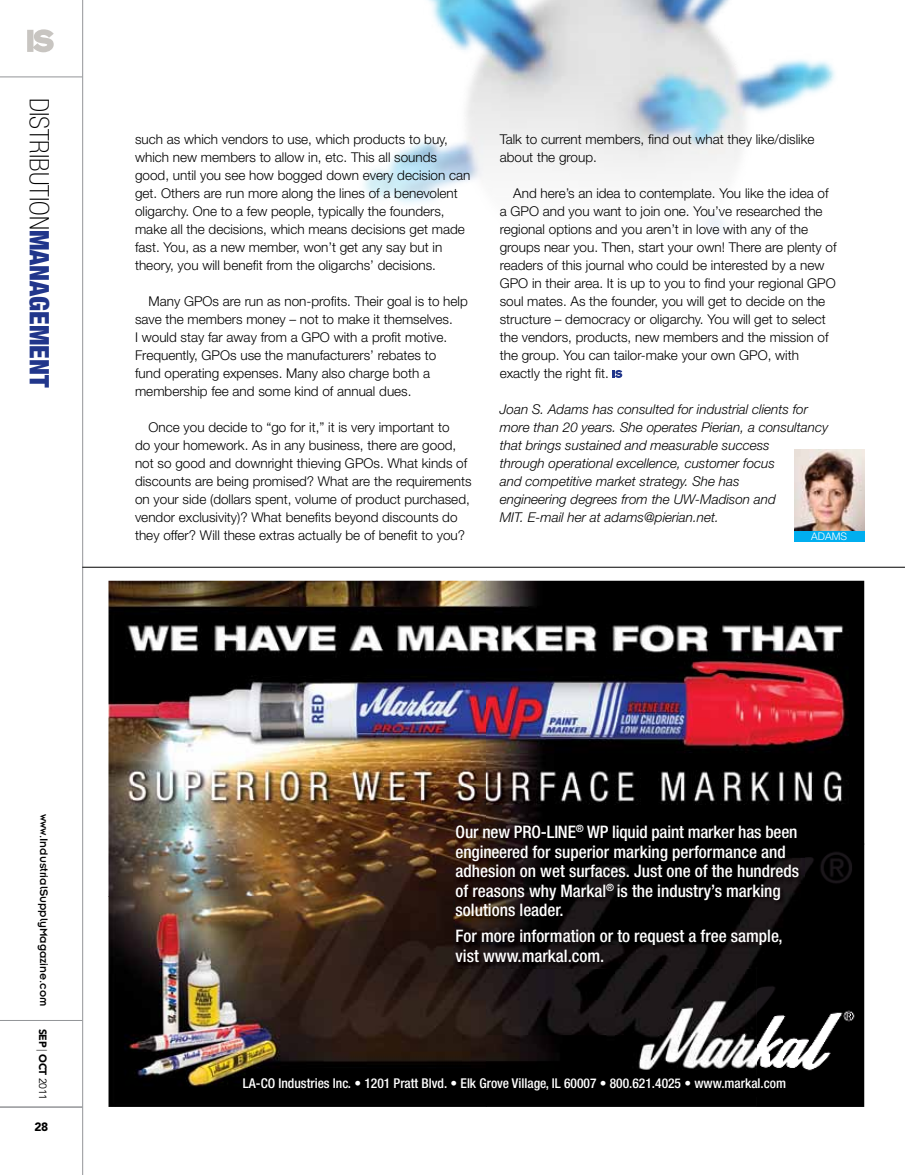
<style>
.page{position:relative;width:905px;height:1175px;background:#fff}
.page>*{position:absolute;margin:0;border:0;box-sizing:border-box;transform-origin:0 0}
.t1{font:100 condensed 27px "Helvetica Neue LT Std";color:#000}
.t2{font:500 condensed 17.25px/19.5px "Helvetica Neue LT Std";color:#fff}
.t3{font:300 13.5px/18px "Helvetica Neue LT Std";color:#000}
.t4{font:italic 300 13.5px/18px "Helvetica Neue LT Std";color:#000}
.t5{font:500 condensed 13.5px "Helvetica Neue LT Std";color:#fff}
.t6{font:12px "Insignia LT Std";color:#000}
.t7{font:900 12px "Avenir LT Std";color:#000}
.t8{font:900 10.5px "Avenir LT Std";letter-spacing:-.03em;color:#000}
.t9{font:300 10.5px "Helvetica Neue LT Std";color:#fff}
.s1{font-weight:900;color:#21368b}
.s2{font-weight:300}
.s3{font-weight:400}
</style>
<div class="page">
<hr style="left:0;top:1020px;width:82px;height:1px;background:#939598">
<hr style="left:0;top:76px;width:82px;height:1px;background:#939598">
<hr style="left:82px;top:0;width:1px;height:1174px;background:#939598">
<hr style="left:0;top:1106px;width:82px;height:1px;background:#939598">
<svg style="left:27px;top:29px;width:27px;height:23px"></svg>
<img style="left:363px;top:0;width:472px;height:231px">
<svg style="left:612px;top:370px;width:10px;height:8px"></svg>
<img style="left:794px;top:450px;width:70px;height:81px">
<div style="left:794px;top:531px;width:70px;height:11px;background:#00aeef"></div>
<hr style="left:82px;top:567px;width:822px;height:1px;background:#000">
<img style="left:108px;top:580px;width:378px;height:526px">
<img style="left:486px;top:580px;width:378px;height:263px">
<img style="left:756px;top:843px;width:108px;height:263px">
<img style="left:486px;top:968px;width:270px;height:138px">
<img style="left:455px;top:824px;width:349px;height:144px">
<div style="left:242px;top:1076px;width:549px;height:20px;background:#000"></div>
<svg style="left:841px;top:1076px;width:8px;height:31px"></svg>
<h1 class="t1" style="left:55px;top:98px;width:291px;rotate:90deg">distribution<span class="s1">management</span></h1>
<p class="t3" style="left:135px;top:130px;width:337px">such as which vendors to use, which products to buy, which new members to allow in, etc. This all sounds good, until you see how bogged down every decision can get. Others are run more along the lines of a benevolent oligarchy. One to a few people, typically the founders, make all the decisions, which means decisions get made fast. You, as a new member, won’t get any say but in theory, you will benefit from the oligarchs’ decisions.</p>
<p class="t3" style="left:135px;top:292px;width:334px;text-indent:14px">Many GPOs are run as non-profits. Their goal is to help save the members money – not to make it themselves.<br>I would stay far away from a GPO with a profit motive.<br>Frequently, GPOs use the manufacturers’ rebates to<br>fund operating expenses. Many also charge both a membership fee and some kind of annual dues.</p>
<p class="t3" style="left:135px;top:418px;width:338px;text-indent:14px">Once you decide to “go for it,” it is very important to<br>do your homework. As in any business, there are good, not so good and downright thieving GPOs. What kinds of discounts are being promised? What are the requirements on your side (dollars spent, volume of product purchased, vendor exclusivity)? What benefits beyond discounts do they offer? Will these extras actually be of benefit to you?</p>
<p class="t3" style="left:500px;top:130px;width:316px">Talk to current members, find out what they like/dislike about the group.</p>
<p class="t3" style="left:500px;top:184px;width:338px;text-indent:14px">And here’s an idea to contemplate. You like the idea of a GPO and you want to join one. You’ve researched the regional options and you aren’t in love with any of the groups near you. Then, start your own! There are plenty of readers of this journal who could be interested by a new GPO in their area. It is up to you to find your regional GPO soul mates. As the founder, you will get to decide on the structure – democracy or oligarchy. You will get to select the vendors, products, new members and the mission of the group. You can tailor-make your own GPO, with exactly the right fit.</p>
<p class="t4" style="left:500px;top:400px;width:330px">Joan S. Adams has consulted for industrial clients for more than 20 years. She operates Pierian, a consultancy that brings sustained and measurable success<br>through operational excellence, customer focus<br>and competitive market strategy. She has<br>engineering degrees from the UW-Madison and<br>MIT. E-mail her at adams@pierian.net.</p>
<p class="t9" style="left:811px;top:530px;width:36px">adams</p>
<p class="t6" style="left:50px;top:813px;width:194px;rotate:90deg">www.IndustrialSupplyMagazine.com</p>
<p class="t8" style="left:49px;top:1028px;width:73px;rotate:90deg">Sep <span class="s2">|</span> Oct <span class="s3">2011</span></p>
<p class="t7" style="left:34px;top:1119px;width:15px">28</p>
<p class="t2" style="left:455px;top:822px;width:345px">Our new PRO-LINE<sup>®</sup> WP liquid paint marker has been engineered for superior marking performance and adhesion on wet surfaces. Just one of the hundreds of reasons why Markal<sup>®</sup> is the industry’s marking solutions leader.</p>
<p class="t2" style="left:455px;top:926px;width:328px">For more information or to request a free sample, vist www.markal.com.</p>
<p class="t5" style="left:243px;top:1074px;width:544px">LA-CO Industries Inc. • 1201 Pratt Blvd. • Elk Grove Village, IL 60007 • 800.621.4025 • www.markal.com</p>
</div>
